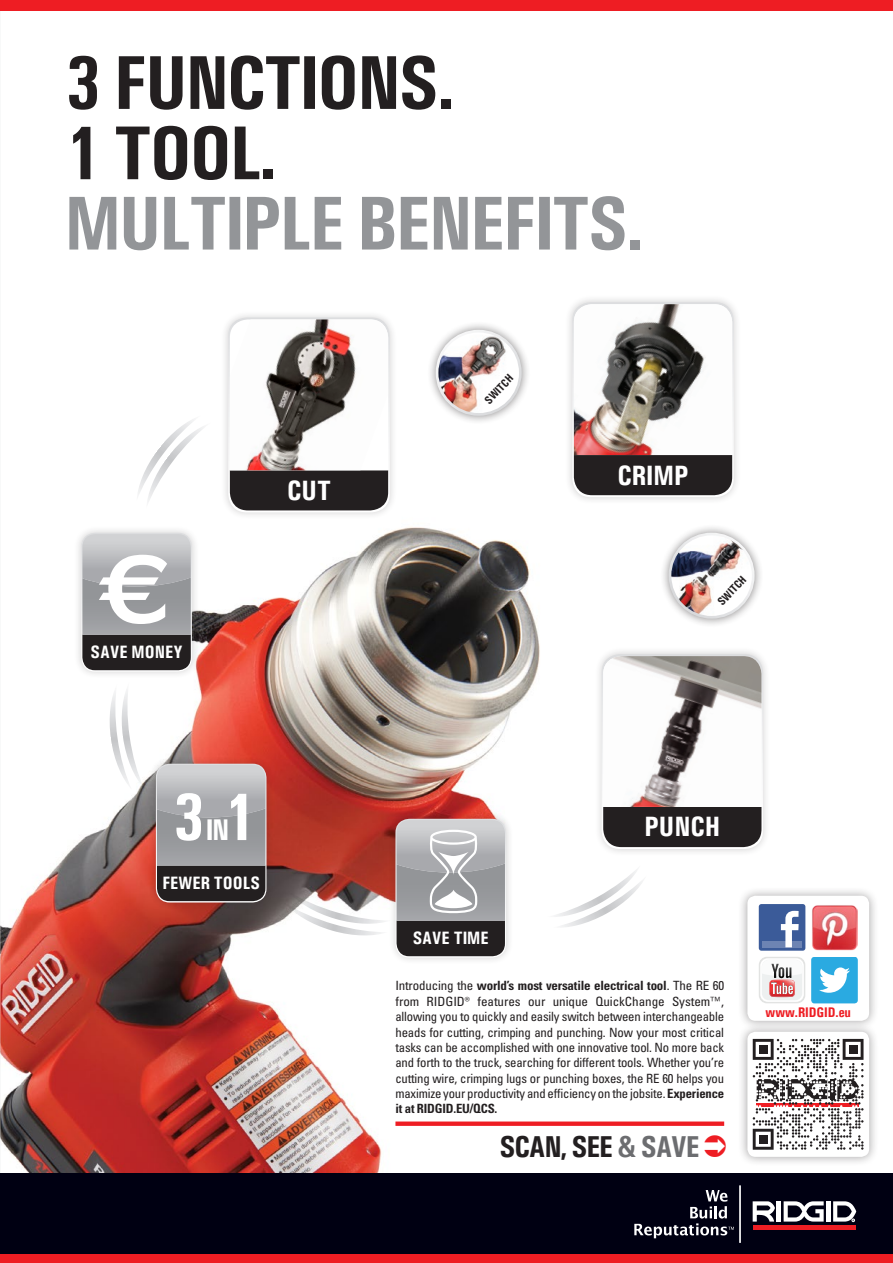
<style>
.page{position:relative;width:893px;height:1263px;background:#fff}
.page>*{position:absolute;margin:0;border:0;box-sizing:border-box;transform-origin:0 0}
.t1{font:500 expanded 95.7px "Helvetica Neue LT Com";color:#fff}
.t2{font:700 76.35px "Univers Condensed";letter-spacing:-.03em;color:#231f20}
.t3{font:700 76.35px "Univers Condensed";letter-spacing:-.03em;color:#939598}
.t4{font:700 67.5px "Univers Condensed";color:#fff}
.t5{font:700 30.3px "Univers Condensed";letter-spacing:-.04em;color:#231f20}
.t6{font:700 30px "Univers Condensed";color:#fff}
.t7{font:700 28.05px "Univers Condensed";color:#fff}
.t8{font:700 18px "Univers Condensed";color:#fff}
.t9{font:700 17.4px "Univers Condensed";color:#fff}
.t10{font:700 13.95px "Univers Condensed";color:#ee1d23}
.t11{font:condensed 12.75px/15.5px "Univers LTCYR 57";letter-spacing:-.015em;color:#231f20;text-align:justify}
.t12{font:700 11.55px "Univers Condensed";color:#231f20}
.s1{font-family:"Univers LTCYR 67 Bold Cond";font-stretch:normal}
.s2{color:#6c6d70}
</style>
<div class="page">
<img style="left:0;top:527px;width:612px;height:647px">
<div style="left:0;top:0;width:893px;height:11px;background:#ee1d23"></div>
<div style="left:0;top:1174px;width:893px;height:81px;background:#000012"></div>
<hr style="left:739px;top:1185px;width:2px;height:58px;background:#fff">
<hr style="left:753px;top:1226px;width:102px;height:4px;background:#ee1d23">
<hr style="left:777px;top:1201px;width:4px;height:20px;background:#fff">
<hr style="left:826px;top:1201px;width:4px;height:20px;background:#fff">
<svg style="left:753px;top:1201px;width:22px;height:20px"></svg>
<svg style="left:784px;top:1201px;width:40px;height:20px"></svg>
<svg style="left:833px;top:1201px;width:23px;height:21px"></svg>
<svg style="left:634px;top:1190px;width:100px;height:48px"></svg>
<div style="left:0;top:1254px;width:893px;height:9px;background:#ee1d23"></div>
<div style="left:395px;top:1121px;width:329px;height:5px;background:#ee1d23"></div>
<div style="left:427px;top:321px;width:103px;height:103px;background:#231f20;opacity:.5"></div>
<img style="left:437px;top:331px;width:83px;height:83px;border-radius:42px">
<div style="left:436px;top:330px;width:86px;height:86px;border:3px solid #fff;border-radius:50%"></div>
<div style="left:660px;top:524px;width:103px;height:103px;background:#231f20;opacity:.5"></div>
<img style="left:670px;top:534px;width:83px;height:83px;border-radius:42px">
<div style="left:669px;top:533px;width:86px;height:86px;border:3px solid #fff;border-radius:50%"></div>
<img style="left:108px;top:684px;width:24px;height:106px">
<img style="left:120px;top:682px;width:24px;height:106px">
<img style="left:284px;top:902px;width:104px;height:35px">
<img style="left:288px;top:891px;width:100px;height:34px">
<img style="left:553px;top:880px;width:90px;height:49px">
<img style="left:547px;top:865px;width:94px;height:53px">
<img style="left:138px;top:419px;width:56px;height:76px">
<img style="left:146px;top:423px;width:58px;height:79px">
<div style="left:221px;top:310px;width:177px;height:210px;background:#231f20;opacity:.2"></div>
<svg style="left:228px;top:317px;width:162px;height:195px;background:#4c4849"></svg>
<img style="left:230px;top:319px;width:158px;height:151px">
<div style="left:565px;top:294px;width:177px;height:211px;background:#231f20;opacity:.2"></div>
<svg style="left:572px;top:302px;width:162px;height:195px;background:#4b4748"></svg>
<img style="left:574px;top:304px;width:158px;height:151px">
<div style="left:594px;top:646px;width:177px;height:210px;background:#231f20;opacity:.2"></div>
<svg style="left:602px;top:654px;width:161px;height:195px;background:#464344"></svg>
<img style="left:603px;top:656px;width:158px;height:151px">
<div style="left:74px;top:525px;width:125px;height:154px;background:#231f20;opacity:.2"></div>
<svg style="left:81px;top:533px;width:111px;height:139px;background:#8c8c8e"></svg>
<div style="left:388px;top:811px;width:126px;height:154px;background:#231f20;opacity:.2"></div>
<svg style="left:395px;top:819px;width:111px;height:138px;background:#929092"></svg>
<div style="left:148px;top:756px;width:126px;height:154px;background:#231f20;opacity:.2"></div>
<svg style="left:156px;top:764px;width:110px;height:138px;background:#8a898b"></svg>
<div style="left:738px;top:1022px;width:141px;height:145px;background:#231f20;opacity:.4"></div>
<div style="left:747px;top:1032px;width:122px;height:125px;background:#fff;border-radius:8px"></div>
<svg style="left:753px;top:1039px;width:110px;height:111px"></svg>
<div style="left:738px;top:886px;width:141px;height:144px;background:#231f20;opacity:.4"></div>
<div style="left:747px;top:896px;width:122px;height:125px;background:#fff;border-radius:8px"></div>
<div style="left:759px;top:904px;width:46px;height:47px;background:#3b5b99;border-radius:3px"></div>
<div style="left:762px;top:941px;width:40px;height:6px;background:#6d84b3"></div>
<svg style="left:781px;top:911px;width:18px;height:36px"></svg>
<div style="left:759px;top:957px;width:46px;height:46px;background:#e2e3e2;border-radius:8px"></div>
<div style="left:760px;top:958px;width:44px;height:44px;background:#fff;border-radius:8px"></div>
<svg style="left:762px;top:960px;width:40px;height:40px"></svg>
<svg style="left:762px;top:960px;width:40px;height:37px"></svg>
<img style="left:812px;top:905px;width:46px;height:46px">
<svg style="left:811px;top:957px;width:47px;height:46px"></svg>
<p class="t2" style="left:65px;top:37px;width:390px">3 FUNCTIONS.</p>
<p class="t2" style="left:65px;top:107px;width:213px">1 TOOL.</p>
<p class="t3" style="left:65px;top:177px;width:580px">MULTIPLE BENEFITS.</p>
<p class="t1" style="left:97px;top:527px;width:72px">€</p>
<p class="t9" style="left:93px;top:632px;width:91px">SAVE MONEY</p>
<p class="t8" style="left:91px;top:641px;width:94px">SAVE MONEY</p>
<p class="t7" style="left:287px;top:473px;width:45px">CUT</p>
<p class="t12" style="left:482px;top:397px;width:38px;rotate:-47deg">SWITCH</p>
<p class="t7" style="left:617px;top:458px;width:73px">CRIMP</p>
<p class="t12" style="left:715px;top:599px;width:38px;rotate:-47deg">SWITCH</p>
<p class="t4" style="left:173px;top:776px;width:85px">3 1</p>
<p class="t6" style="left:206px;top:812px;width:25px">IN</p>
<p class="t9" style="left:167px;top:862px;width:91px">SAVE MONEY</p>
<p class="t8" style="left:162px;top:872px;width:99px">FEWER TOOLS</p>
<p class="t9" style="left:407px;top:917px;width:91px">SAVE MONEY</p>
<p class="t8" style="left:413px;top:927px;width:78px">SAVE TIME</p>
<p class="t7" style="left:644px;top:810px;width:77px">PUNCH</p>
<p class="t11" style="left:395px;top:978px;width:330px">Introducing the <span class="s1">world’s most versatile electrical tool</span>. The RE 60 from RIDGID® features our unique QuickChange System™, allowing you to quickly and easily switch between interchangeable heads for cutting, crimping and punching. Now your most critical tasks can be accomplished with one innovative tool. No more back and forth to the truck, searching for different tools. Whether you’re cutting wire, crimping lugs or punching boxes, the RE 60 helps you maximize your productivity and efficiency on the jobsite. <span class="s1">Experience it at RIDGID.EU/QCS.</span></p>
<p class="t5" style="left:500px;top:1128px;width:202px">SCAN, SEE <span class="s2">&amp; SAVE</span></p>
<p class="t10" style="left:765px;top:1004px;width:87px">www.RIDGID.eu</p>
</div>
